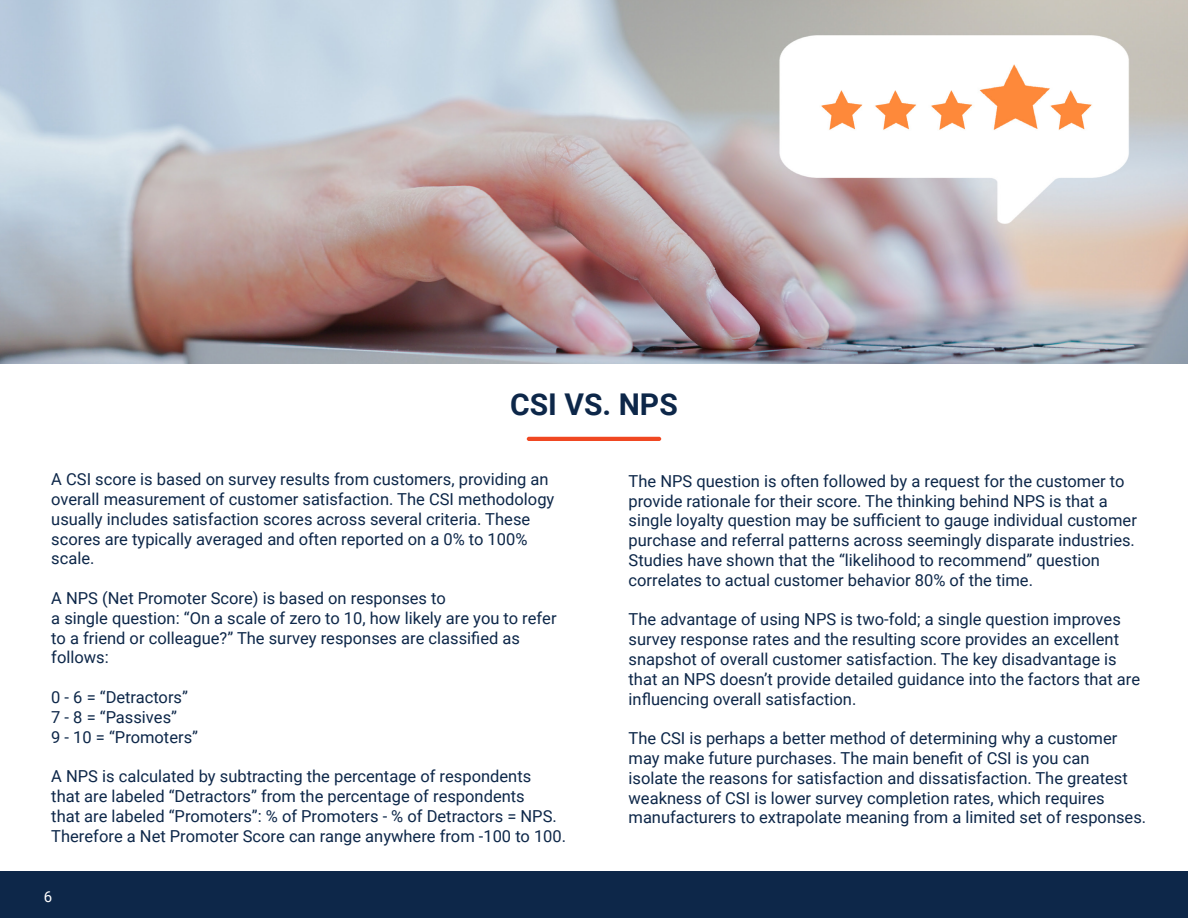
<style>
.page{position:relative;width:1188px;height:918px;background:#fff}
.page>*{position:absolute;margin:0;border:0;box-sizing:border-box;transform-origin:0 0}
.t1{font:700 30px "Roboto";color:#0d2749}
.t2{font:16.5px/19.8px "Roboto";color:#0d2749}
.t3{font:15px "Roboto";color:#fff}
</style>
<div class="page">
<div style="left:0;top:871px;width:1188px;height:47px;background:#0d2749"></div>
<img style="left:0;top:0;width:1188px;height:364px">
<hr style="left:527px;top:437px;width:134px;height:4px;background:#f04822;border-radius:2px">
<p class="t1" style="left:510px;top:383px;width:169px">CSI VS. NPS</p>
<p class="t2" style="left:51px;top:469px;width:505px">A CSI score is based on survey results from customers, providing an overall measurement of customer satisfaction. The CSI methodology usually includes satisfaction scores across several criteria. These scores are typically averaged and often reported on a 0% to 100% scale.</p>
<p class="t2" style="left:51px;top:588px;width:396px">A NPS (Net Promoter Score) is based on responses to</p>
<p class="t2" style="left:51px;top:608px;width:507px">a single question: “On a scale of zero to 10, how likely are you to refer to a friend or colleague?” The survey responses are classified as follows:</p>
<p class="t2" style="left:51px;top:687px;width:138px">0 - 6 = “Detractors”</p>
<p class="t2" style="left:51px;top:707px;width:127px">7 - 8 = “Passives”</p>
<p class="t2" style="left:51px;top:726px;width:148px">9 - 10 = “Promoters”</p>
<p class="t2" style="left:51px;top:766px;width:516px">A NPS is calculated by subtracting the percentage of respondents<br>that are labeled “Detractors” from the percentage of respondents<br>that are labeled “Promoters”: % of Promoters - % of Detractors = NPS.<br>Therefore a Net Promoter Score can range anywhere from -100 to 100.</p>
<p class="t3" style="left:44px;top:886px;width:10px">6</p>
<p class="t2" style="left:629px;top:471px;width:510px">The NPS question is often followed by a request for the customer to provide rationale for their score. The thinking behind NPS is that a single loyalty question may be sufficient to gauge individual customer purchase and referral patterns across seemingly disparate industries.<br>Studies have shown that the “likelihood to recommend” question correlates to actual customer behavior 80% of the time.</p>
<p class="t2" style="left:629px;top:609px;width:513px">The advantage of using NPS is two-fold; a single question improves survey response rates and the resulting score provides an excellent snapshot of overall customer satisfaction. The key disadvantage is that an NPS doesn’t provide detailed guidance into the factors that are influencing overall satisfaction.</p>
<p class="t2" style="left:629px;top:728px;width:519px">The CSI is perhaps a better method of determining why a customer may make future purchases. The main benefit of CSI is you can<br>isolate the reasons for satisfaction and dissatisfaction. The greatest weakness of CSI is lower survey completion rates, which requires manufacturers to extrapolate meaning from a limited set of responses.</p>
</div>
